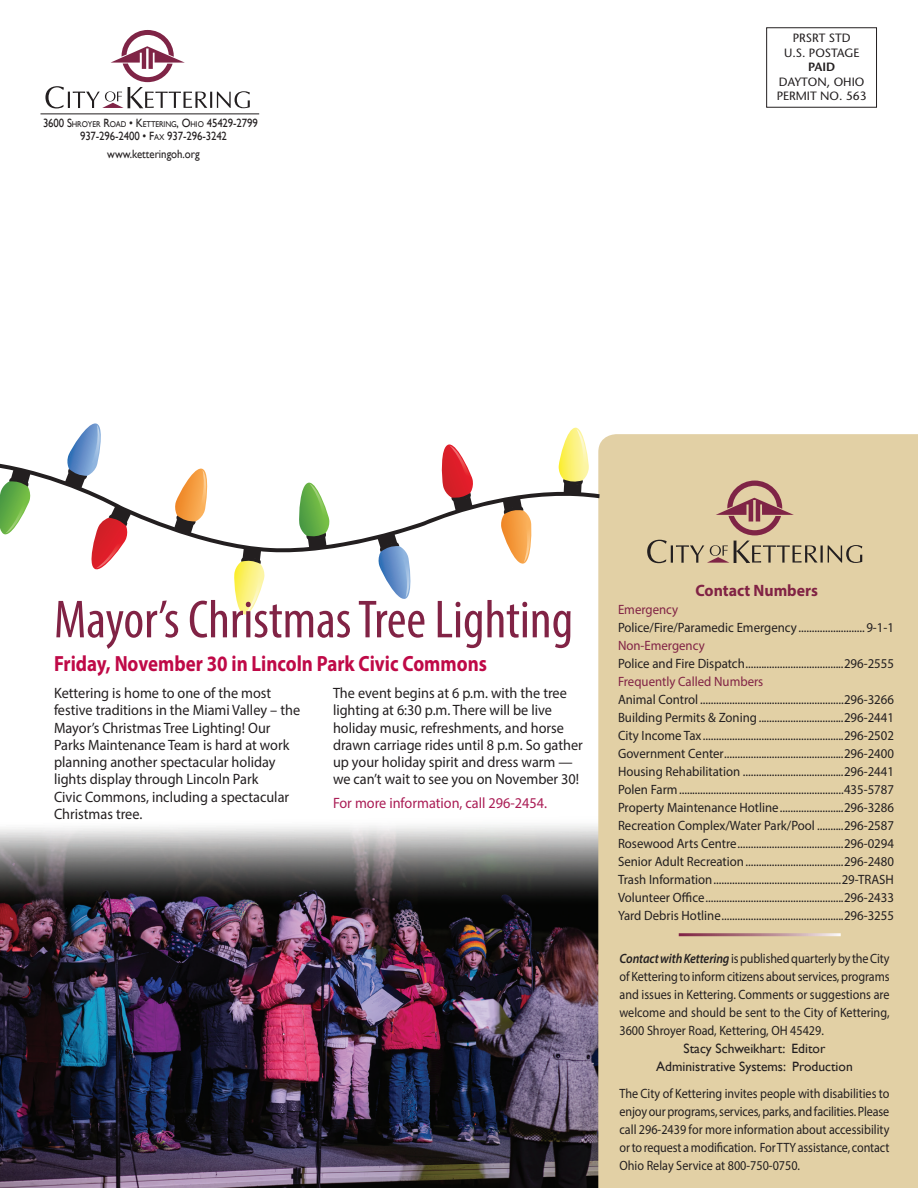
<style>
.page{position:relative;width:918px;height:1188px;background:#fff}
.page>*{position:absolute;margin:0;border:0;box-sizing:border-box;transform-origin:0 0}
.Headline_right_page{font:condensed 54px "Myriad Pro";color:#812345}
.Subhead{font:700 22.05px "Myriad Pro";color:#bf0947;scale:.86 1}
.Body_text{font:700 16.5px "Myriad Pro";color:#812345;scale:.96 1}
.Body_text-2{font:15px/17.2px "Myriad Pro";color:#231f20;scale:.95 1}
.Body_text-3{font:15px "Myriad Pro";color:#aa1d55;scale:.95 1}
.Body_text-4{font:13.5px "Myriad Pro";color:#231f20;scale:.95 1}
.Fraze_price{font:13.5px/18px "Myriad Pro";color:#231f20;text-align:justify;scale:.9 1}
.t1{font:13.5px/18px "Gill Sans";color:#231f20;text-align:center}
.Body_text-5{font:13.5px "Myriad Pro";color:#812345;scale:.95 1}
.t2{font:12px "Gill Sans";letter-spacing:-.01em;color:#231f20;scale:.9 1}
.t3{font:12px "Stone Sans";color:#231f20}
.t4{font:12px "Gill Sans";color:#231f20;scale:.9 1}
.t5{font:600 12px "Stone Sans";color:#231f20}
.s1{font-size:8.4px}
.s2{font-weight:600;font-style:italic}
</style>
<div class="page">
<img style="left:0;top:824px;width:598px;height:364px">
<div style="left:598px;top:434px;width:320px;height:754px;background:#e2d0a5"></div>
<svg style="left:647px;top:481px;width:215px;height:82px"></svg>
<hr style="left:679px;top:933px;width:162px;height:3px;background:#fff">
<svg style="left:45px;top:30px;width:205px;height:78px"></svg>
<hr style="left:40px;top:114px;width:219px;height:1px;background:#231f20">
<div style="left:766px;top:27px;width:111px;height:81px;border:1px solid #231f20"></div>
<svg style="left:442px;top:444px;width:23px;height:18px"></svg>
<svg style="left:559px;top:428px;width:30px;height:34px"></svg>
<svg style="left:513px;top:555px;width:16px;height:9px"></svg>
<svg style="left:67px;top:423px;width:34px;height:39px"></svg>
<svg style="left:91px;top:555px;width:24px;height:15px"></svg>
<svg style="left:234px;top:555px;width:31px;height:60px"></svg>
<svg style="left:378px;top:555px;width:33px;height:44px"></svg>
<svg style="left:0;top:462px;width:600px;height:93px"></svg>
<p class="t2" style="left:43px;top:116px;width:240px">3600 S<span class="s1">HROYER</span> R<span class="s1">OAD</span> • K<span class="s1">ETTERING</span>, O<span class="s1">HIO</span> 45429-2799</p>
<p class="t2" style="left:80px;top:129px;width:165px">937-296-2400 • F<span class="s1">AX</span> 937-296-3242</p>
<p class="t4" style="left:107px;top:147px;width:104px">www.ketteringoh.org</p>
<p class="t3" style="left:793px;top:31px;width:59px">PRSRT STD</p>
<p class="t3" style="left:784px;top:45px;width:77px">U.S. POSTAGE</p>
<p class="t5" style="left:808px;top:60px;width:29px">PAID</p>
<p class="t3" style="left:779px;top:74px;width:87px">DAYTON, OHIO</p>
<p class="t3" style="left:777px;top:89px;width:91px">PERMIT NO. 563</p>
<p class="Headline_right_page" style="left:54px;top:587px;width:521px">Mayor’s Christmas Tree Lighting</p>
<p class="Subhead" style="left:54px;top:649px;width:505px">Friday, November 30 in Lincoln Park Civic Commons</p>
<p class="Body_text-2" style="left:54px;top:684px;width:261px">Kettering is home to one of the most festive traditions in the Miami Valley – the Mayor’s Christmas Tree Lighting! Our Parks Maintenance Team is hard at work planning another spectacular holiday lights display through Lincoln Park<br>Civic Commons, including a spectacular Christmas tree.</p>
<p class="Body_text-2" style="left:333px;top:684px;width:265px">The event begins at 6 p.m. with the tree lighting at 6:30 p.m. There will be live holiday music, refreshments, and horse drawn carriage rides until 8 p.m. So gather up your holiday spirit and dress warm — we can’t wait to see you on November 30!</p>
<p class="Body_text-3" style="left:333px;top:794px;width:227px">For more information, call 296-2454.</p>
<p class="Body_text" style="left:695px;top:579px;width:129px">Contact Numbers</p>
<p class="Body_text-5" style="left:618px;top:601px;width:65px">Emergency</p>
<p class="Body_text-4" style="left:618px;top:619px;width:292px">Police/Fire/Paramedic Emergency .........................9-1-1</p>
<p class="Body_text-5" style="left:618px;top:637px;width:93px">Non-Emergency</p>
<p class="Body_text-4" style="left:618px;top:655px;width:292px">Police and Fire Dispatch.....................................296-2555</p>
<p class="Body_text-5" style="left:618px;top:673px;width:155px">Frequently Called Numbers</p>
<p class="Body_text-4" style="left:618px;top:691px;width:292px">Animal Control ......................................................296-3266</p>
<p class="Body_text-4" style="left:618px;top:709px;width:292px">Building Permits &amp; Zoning................................296-2441</p>
<p class="Body_text-4" style="left:618px;top:727px;width:292px">City Income Tax.....................................................296-2502</p>
<p class="Body_text-4" style="left:618px;top:745px;width:292px">Government Center.............................................296-2400</p>
<p class="Body_text-4" style="left:618px;top:763px;width:292px">Housing Rehabilitation ......................................296-2441</p>
<p class="Body_text-4" style="left:618px;top:781px;width:292px">Polen Farm..............................................................435-5787</p>
<p class="Body_text-4" style="left:618px;top:799px;width:292px">Property Maintenance Hotline........................296-3286</p>
<p class="Body_text-4" style="left:618px;top:817px;width:292px">Recreation Complex/Water Park/Pool ..........296-2587</p>
<p class="Body_text-4" style="left:618px;top:835px;width:292px">Rosewood Arts Centre........................................296-0294</p>
<p class="Body_text-4" style="left:618px;top:853px;width:292px">Senior Adult Recreation.....................................296-2480</p>
<p class="Body_text-4" style="left:618px;top:871px;width:292px">Trash Information................................................29-TRASH</p>
<p class="Body_text-4" style="left:618px;top:889px;width:292px">Volunteer Office....................................................296-2433</p>
<p class="Body_text-4" style="left:618px;top:907px;width:292px">Yard Debris Hotline..............................................296-3255</p>
<p class="Fraze_price" style="left:620px;top:949px;width:302px"><span class="s2">Contact with Kettering</span> is published quarterly by the City of Kettering to inform citizens about services, programs and issues in Kettering. Comments or suggestions are welcome and should be sent to the City of Kettering, 3600 Shroyer Road, Kettering, OH 45429.</p>
<p class="t1" style="left:656px;top:1040px;width:198px">Stacy Schweikhart: Editor<br>Administrative Systems: Production</p>
<p class="Fraze_price" style="left:620px;top:1084px;width:302px">The City of Kettering invites people with disabilities to enjoy our programs, services, parks, and facilities. Please call 296-2439 for more information about accessibility or to request a modification. For TTY assistance, contact Ohio Relay Service at 800-750-0750.</p>
</div>
